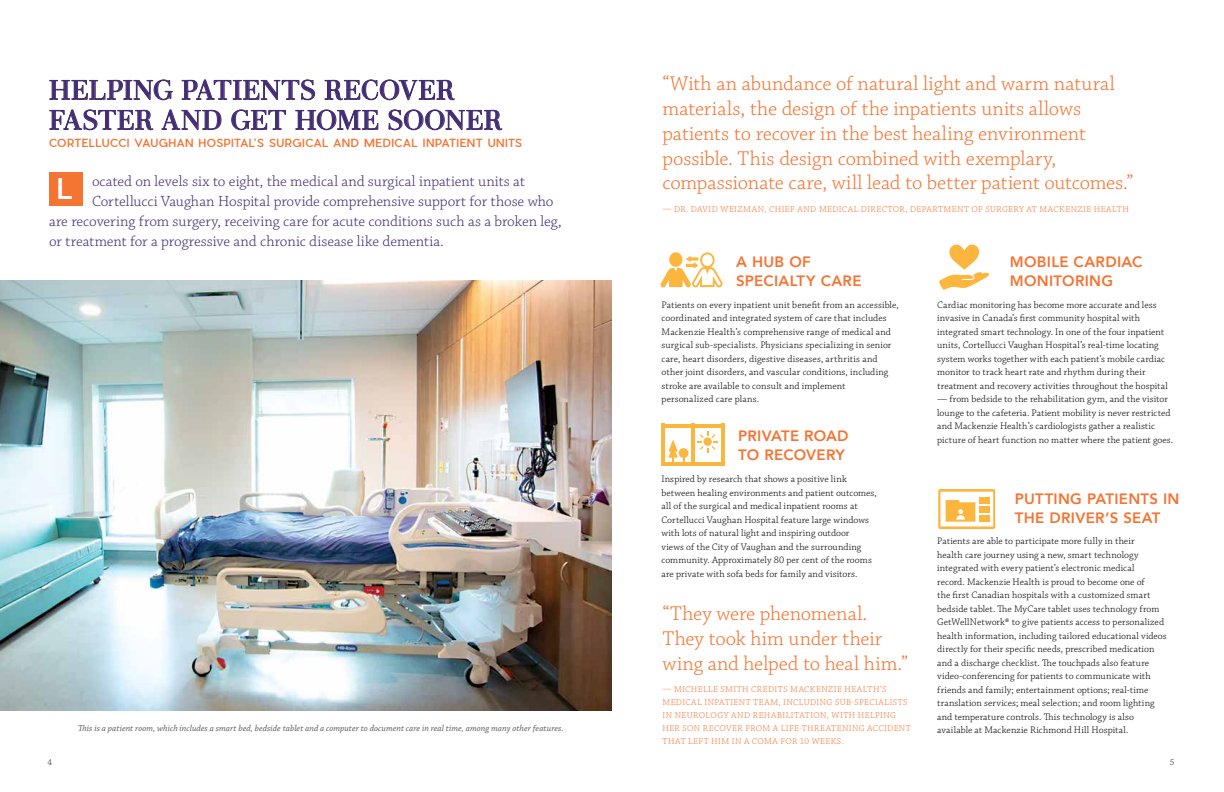
<style>
.page{position:relative;width:1224px;height:792px;background:#fff}
.page>*{position:absolute;margin:0;border:0;box-sizing:border-box;transform-origin:0 0}
.t1{font:500 28px "Pier Sans";color:#fff}
.t2{font:27px/30px "Didonesque";letter-spacing:.025em;color:#432d73}
.t3{font:300 21px/25px "Chaparral Pro";letter-spacing:-.005em;color:#f47432}
.t4{font:300 15.5px "Chaparral Pro";letter-spacing:-.005em;color:#432d73}
.t5{font:800 15px/19px "Avenir";letter-spacing:.02em;color:#f47432}
.t6{font:500 11px "Pier Sans";letter-spacing:.04em;color:#f47432}
.t7{font:300 10px/13.5px "Chaparral Pro";letter-spacing:.01em;color:#000}
.t8{font:300 9px/13px "Chaparral Pro";letter-spacing:.045em;color:#f47432}
.t9{font:italic 9px "Chaparral Pro";letter-spacing:.005em;color:#58595b}
.t10{font:9px "Chaparral Pro";color:#58595b}
</style>
<div class="page">
<div style="left:49px;top:173px;width:34px;height:33px;background:#f47432"></div>
<svg style="left:49px;top:79px;width:124px;height:21px"></svg>
<svg style="left:181px;top:79px;width:134px;height:21px"></svg>
<svg style="left:324px;top:79px;width:131px;height:21px"></svg>
<svg style="left:49px;top:109px;width:105px;height:21px"></svg>
<svg style="left:161px;top:109px;width:61px;height:21px"></svg>
<svg style="left:231px;top:109px;width:55px;height:21px"></svg>
<svg style="left:295px;top:109px;width:83px;height:21px"></svg>
<svg style="left:388px;top:109px;width:115px;height:21px"></svg>
<hr style="left:662px;top:424px;width:3px;height:42px;background:#fcb53d">
<hr style="left:721px;top:424px;width:3px;height:42px;background:#fcb53d">
<hr style="left:691px;top:424px;width:4px;height:42px;background:#fcb53d">
<hr style="left:662px;top:424px;width:62px;height:3px;background:#fcb53d">
<hr style="left:662px;top:462px;width:62px;height:4px;background:#fcb53d">
<svg style="left:668px;top:440px;width:16px;height:22px"></svg>
<svg style="left:697px;top:432px;width:21px;height:20px"></svg>
<div style="left:679px;top:448px;width:9px;height:10px;background:#fcb53d;border-radius:50%"></div>
<svg style="left:660px;top:252px;width:63px;height:36px"></svg>
<svg style="left:938px;top:489px;width:57px;height:40px"></svg>
<svg style="left:939px;top:245px;width:50px;height:44px"></svg>
<img style="left:0;top:280px;width:612px;height:431px">
<h2 class="t2" style="left:49px;top:76px;width:454px">HELPING PATIENTS RECOVER<br>FASTER AND GET HOME SOONER</h2>
<p class="t6" style="left:49px;top:136px;width:475px">CORTELLUCCI VAUGHAN HOSPITAL’S SURGICAL AND MEDICAL INPATIENT UNITS</p>
<h1 class="t1" style="left:57px;top:169px;width:18px">L</h1>
<h3 class="t4" style="left:92px;top:172px;width:435px">ocated on levels six to eight, the medical and surgical inpatient units at</h3>
<h3 class="t4" style="left:92px;top:192px;width:463px">Cortellucci Vaughan Hospital provide comprehensive support for those who</h3>
<h3 class="t4" style="left:49px;top:212px;width:514px">are recovering from surgery, receiving care for acute conditions such as a broken leg,</h3>
<h3 class="t4" style="left:49px;top:232px;width:396px">or treatment for a progressive and chronic disease like dementia.</h3>
<p class="t9" style="left:78px;top:723px;width:487px">This is a patient room, which includes a smart bed, bedside tablet and a computer to document care in real time, among many other features.</p>
<p class="t3" style="left:662px;top:71px;width:473px">“With an abundance of natural light and warm natural materials, the design of the inpatients units allows patients to recover in the best healing environment possible. This design combined with exemplary, compassionate care, will lead to better patient outcomes.”</p>
<p class="t8" style="left:662px;top:203px;width:468px">— DR. DAVID WEIZMAN, CHIEF AND MEDICAL DIRECTOR, DEPARTMENT OF SURGERY AT MACKENZIE HEALTH</p>
<h3 class="t5" style="left:736px;top:253px;width:127px">A HUB OF<br>SPECIALTY CARE</h3>
<p class="t7" style="left:662px;top:298px;width:239px">Patients on every inpatient unit benefit from an accessible, coordinated and integrated system of care that includes Mackenzie Health’s comprehensive range of medical and surgical sub-specialists. Physicians specializing in senior care, heart disorders, digestive diseases, arthritis and other joint disorders, and vascular conditions, including stroke are available to consult and implement personalized care plans.</p>
<h3 class="t5" style="left:738px;top:426px;width:112px">PRIVATE ROAD<br>TO RECOVERY</h3>
<p class="t7" style="left:662px;top:473px;width:217px">Inspired by research that shows a positive link between healing environments and patient outcomes, all of the surgical and medical inpatient rooms at Cortellucci Vaughan Hospital feature large windows with lots of natural light and inspiring outdoor<br>views of the City of Vaughan and the surrounding community. Approximately 80 per cent of the rooms are private with sofa beds for family and visitors.</p>
<h3 class="t3" style="left:662px;top:602px;width:247px">“They were phenomenal.<br>They took him under their wing and helped to heal him.”</h3>
<p class="t8" style="left:662px;top:683px;width:250px">— MICHELLE SMITH CREDITS MACKENZIE HEALTH’S MEDICAL INPATIENT TEAM, INCLUDING SUB-SPECIALISTS IN NEUROLOGY AND REHABILITATION, WITH HELPING HER SON RECOVER FROM A LIFE-THREATENING ACCIDENT THAT LEFT HIM IN A COMA FOR 10 WEEKS.</p>
<h3 class="t5" style="left:1010px;top:253px;width:134px">MOBILE CARDIAC<br>MONITORING</h3>
<p class="t7" style="left:937px;top:298px;width:232px">Cardiac monitoring has become more accurate and less invasive in Canada’s first community hospital with integrated smart technology. In one of the four inpatient units, Cortellucci Vaughan Hospital’s real-time locating system works together with each patient’s mobile cardiac monitor to track heart rate and rhythm during their treatment and recovery activities throughout the hospital</p>
<p class="t7" style="left:937px;top:393px;width:237px">— from bedside to the rehabilitation gym, and the visitor lounge to the cafeteria. Patient mobility is never restricted and Mackenzie Health’s cardiologists gather a realistic picture of heart function no matter where the patient goes.</p>
<h3 class="t5" style="left:1015px;top:489px;width:166px">PUTTING PATIENTS IN<br>THE DRIVER’S SEAT</h3>
<p class="t7" style="left:937px;top:535px;width:231px">Patients are able to participate more fully in their<br>health care journey using a new, smart technology integrated with every patient’s electronic medical<br>record. Mackenzie Health is proud to become one of<br>the first Canadian hospitals with a customized smart bedside tablet. The MyCare tablet uses technology from GetWellNetwork® to give patients access to personalized health information, including tailored educational videos directly for their specific needs, prescribed medication and a discharge checklist. The touchpads also feature video-conferencing for patients to communicate with friends and family; entertainment options; real-time translation services; meal selection; and room lighting and temperature controls. This technology is also available at Mackenzie Richmond Hill Hospital.</p>
<p class="t10" style="left:48px;top:757px;width:6px">4</p>
<p class="t10" style="left:1170px;top:757px;width:6px">5</p>
</div>
